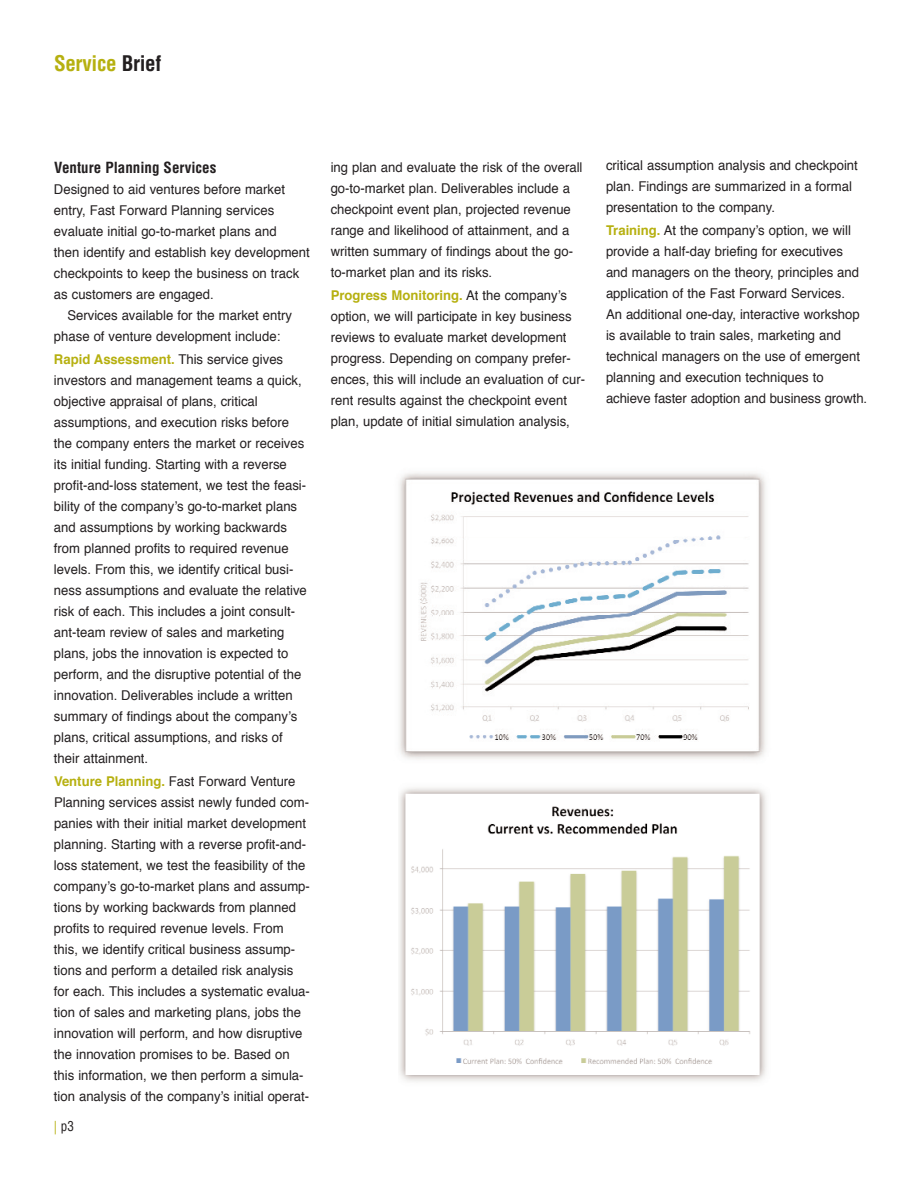
<style>
.page{position:relative;width:918px;height:1188px;background:#fff}
.page>*{position:absolute;margin:0;border:0;box-sizing:border-box;transform-origin:0 0}
.t1{font:700 condensed 21px "Helvetica";letter-spacing:-.015em;color:#b6b010}
.t2{font:700 condensed 15px "Helvetica";color:#231f20}
.t3{font:13.5px/21px "Helvetica";color:#231f20}
.t4{font:condensed 13.5px "Helvetica";color:#231f20}
.s1{color:#231f20}
.s2{font-weight:700;color:#b6b010}
.s3{color:#b6b010}
</style>
<div class="page">
<img style="left:399px;top:473px;width:367px;height:286px">
<img style="left:399px;top:788px;width:368px;height:294px">
<h1 class="t1" style="left:54px;top:52px;width:109px">Service <span class="s1">Brief</span></h1>
<p class="t2" style="left:54px;top:159px;width:164px">Venture Planning Services</p>
<p class="t3" style="left:54px;top:180px;width:257px">Designed to aid ventures before market entry, Fast Forward Planning services evaluate initial go-to-market plans and<br>then identify and establish key development checkpoints to keep the business on track as customers are engaged.</p>
<p class="t3" style="left:54px;top:306px;width:240px;text-indent:14px">Services available for the market entry phase of venture development include:</p>
<p class="t3" style="left:54px;top:350px;width:254px"><span class="s2">Rapid Assessment.</span> This service gives investors and management teams a quick, objective appraisal of plans, critical assumptions, and execution risks before the company enters the market or receives its initial funding. Starting with a reverse profit-and-loss statement, we test the feasi&shy;bility of the company’s go-to-market plans and assumptions by working backwards from planned profits to required revenue levels. From this, we identify critical busi&shy;ness assumptions and evaluate the relative risk of each. This includes a joint consult&shy;ant-team review of sales and marketing plans, jobs the innovation is expected to perform, and the disruptive potential of the innovation. Deliverables include a written summary of findings about the company’s plans, critical assumptions, and risks of their attainment.</p>
<p class="t3" style="left:54px;top:771px;width:257px"><span class="s2">Venture Planning.</span> Fast Forward Venture Planning services assist newly funded com&shy;panies with their initial market development planning. Starting with a reverse profit-and&shy;loss statement, we test the feasibility of the company’s go-to-market plans and assump&shy;tions by working backwards from planned profits to required revenue levels. From this, we identify critical business assump&shy;tions and perform a detailed risk analysis for each. This includes a systematic evalua&shy;tion of sales and marketing plans, jobs the innovation will perform, and how disruptive the innovation promises to be. Based on this information, we then perform a simula&shy;tion analysis of the company’s initial operat-</p>
<p class="t4" style="left:54px;top:1118px;width:21px"><span class="s3">|</span> p3</p>
<p class="t3" style="left:331px;top:158px;width:253px">ing plan and evaluate the risk of the overall go-to-market plan. Deliverables include a checkpoint event plan, projected revenue range and likelihood of attainment, and a written summary of findings about the go&shy;to-market plan and its risks.</p>
<p class="t3" style="left:331px;top:286px;width:256px"><span class="s2">Progress Monitoring.</span> At the company’s option, we will participate in key business reviews to evaluate market development progress. Depending on company prefer&shy;ences, this will include an evaluation of cur&shy;rent results against the checkpoint event plan, update of initial simulation analysis,</p>
<p class="t3" style="left:606px;top:156px;width:253px">critical assumption analysis and checkpoint plan. Findings are summarized in a formal presentation to the company.</p>
<p class="t3" style="left:606px;top:221px;width:263px"><span class="s2">Training.</span> At the company’s option, we will provide a half-day briefing for executives and managers on the theory, principles and application of the Fast Forward Services.<br>An additional one-day, interactive workshop is available to train sales, marketing and technical managers on the use of emergent planning and execution techniques to achieve faster adoption and business growth.</p>
</div>
